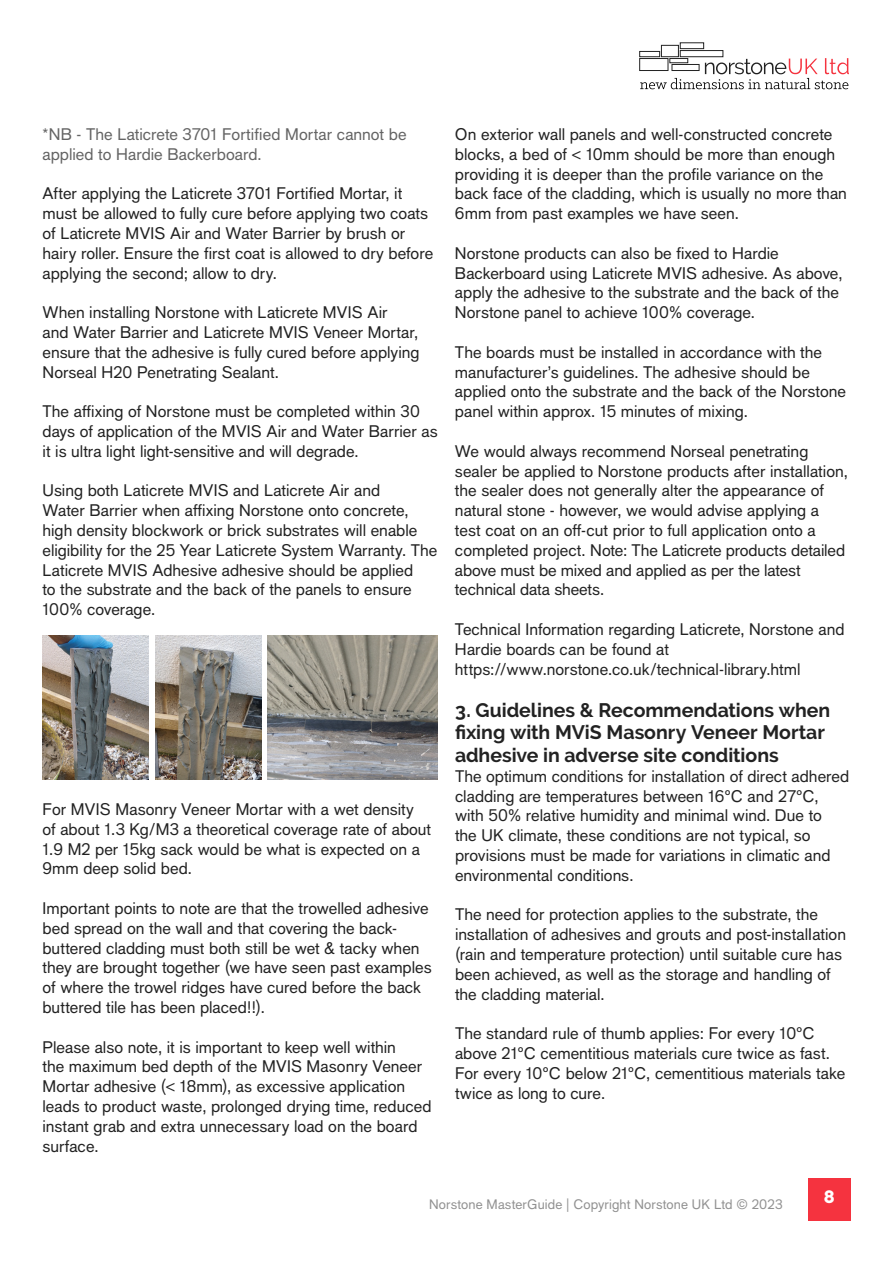
<style>
.page{position:relative;width:893px;height:1263px;background:#fff}
.page>*{position:absolute;margin:0;border:0;box-sizing:border-box;transform-origin:0 0}
.t1{font:700 19.5px/22.5px "Raleway";color:#222}
.t2{font:800 18px "Raleway";color:#fff}
.t3{font:16.5px/19.8px "Applied Sans Pro";color:#222}
.t4{font:16.5px/19.8px "Applied Sans Pro";color:#646464}
.t5{font:13.5px "Applied Sans Pro";letter-spacing:.01em;color:#919191}
</style>
<div class="page">
<svg style="left:639px;top:43px;width:210px;height:46px"></svg>
<div style="left:808px;top:1178px;width:42px;height:42px;background:#f5333f"></div>
<img style="left:268px;top:635px;width:170px;height:145px">
<img style="left:43px;top:635px;width:106px;height:145px">
<img style="left:155px;top:635px;width:106px;height:145px">
<p class="t4" style="left:43px;top:124px;width:366px">*NB - The Laticrete 3701 Fortified Mortar cannot be applied to Hardie Backerboard.</p>
<p class="t3" style="left:43px;top:184px;width:392px">After applying the Laticrete 3701 Fortified Mortar, it must be allowed to fully cure before applying two coats of Laticrete MVIS Air and Water Barrier by brush or hairy roller. Ensure the first coat is allowed to dry before applying the second; allow to dry.</p>
<p class="t3" style="left:43px;top:302px;width:378px">When installing Norstone with Laticrete MVIS Air<br>and Water Barrier and Laticrete MVIS Veneer Mortar, ensure that the adhesive is fully cured before applying Norseal H20 Penetrating Sealant.</p>
<p class="t3" style="left:43px;top:401px;width:397px">The affixing of Norstone must be completed within 30 days of application of the MVIS Air and Water Barrier as it is ultra light light-sensitive and will degrade.</p>
<p class="t3" style="left:43px;top:481px;width:396px">Using both Laticrete MVIS and Laticrete Air and<br>Water Barrier when affixing Norstone onto concrete, high density blockwork or brick substrates will enable eligibility for the 25 Year Laticrete System Warranty. The Laticrete MVIS Adhesive adhesive should be applied<br>to the substrate and the back of the panels to ensure 100% coverage.</p>
<p class="t3" style="left:43px;top:799px;width:390px">For MVIS Masonry Veneer Mortar with a wet density<br>of about 1.3 Kg/M3 a theoretical coverage rate of about 1.9 M2 per 15kg sack would be what is expected on a 9mm deep solid bed.</p>
<p class="t3" style="left:43px;top:898px;width:391px">Important points to note are that the trowelled adhesive bed spread on the wall and that covering the back&shy;buttered cladding must both still be wet &amp; tacky when they are brought together (we have seen past examples of where the trowel ridges have cured before the back buttered tile has been placed!!).</p>
<p class="t3" style="left:43px;top:1037px;width:390px">Please also note, it is important to keep well within<br>the maximum bed depth of the MVIS Masonry Veneer Mortar adhesive (&lt; 18mm), as excessive application leads to product waste, prolonged drying time, reduced instant grab and extra unnecessary load on the board surface.</p>
<p class="t3" style="left:455px;top:124px;width:393px">On exterior wall panels and well-constructed concrete blocks, a bed of &lt; 10mm should be more than enough providing it is deeper than the profile variance on the back face of the cladding, which is usually no more than 6mm from past examples we have seen.</p>
<p class="t3" style="left:455px;top:243px;width:389px">Norstone products can also be fixed to Hardie Backerboard using Laticrete MVIS adhesive. As above, apply the adhesive to the substrate and the back of the Norstone panel to achieve 100% coverage.</p>
<p class="t3" style="left:455px;top:342px;width:393px">The boards must be installed in accordance with the manufacturer’s guidelines. The adhesive should be applied onto the substrate and the back of the Norstone panel within approx. 15 minutes of mixing.</p>
<p class="t3" style="left:455px;top:441px;width:394px">We would always recommend Norseal penetrating sealer be applied to Norstone products after installation, the sealer does not generally alter the appearance of natural stone - however, we would advise applying a test coat on an off-cut prior to full application onto a completed project. Note: The Laticrete products detailed above must be mixed and applied as per the latest technical data sheets.</p>
<p class="t3" style="left:455px;top:619px;width:391px">Technical Information regarding Laticrete, Norstone and<br>Hardie boards can be found at https://www.norstone.co.uk/technical-library.html</p>
<p class="t1" style="left:455px;top:699px;width:377px">3. Guidelines &amp; Recommendations when fixing with MViS Masonry Veneer Mortar adhesive in adverse site conditions</p>
<p class="t3" style="left:455px;top:766px;width:396px">The optimum conditions for installation of direct adhered cladding are temperatures between 16ºC and 27ºC, with 50% relative humidity and minimal wind. Due to<br>the UK climate, these conditions are not typical, so provisions must be made for variations in climatic and environmental conditions.</p>
<p class="t3" style="left:455px;top:905px;width:393px">The need for protection applies to the substrate, the installation of adhesives and grouts and post-instalIation (rain and temperature protection) until suitable cure has been achieved, as well as the storage and handling of the cladding material.</p>
<p class="t3" style="left:455px;top:1023px;width:392px">The standard rule of thumb applies: For every 10ºC above 21ºC cementitious materials cure twice as fast.<br>For every 10ºC below 21ºC, cementitious materials take twice as long to cure.</p>
<p class="t5" style="left:429px;top:1196px;width:355px">Norstone MasterGuide | Copyright Norstone UK Ltd © 2023</p>
<p class="t2" style="left:824px;top:1187px;width:12px">8</p>
</div>
